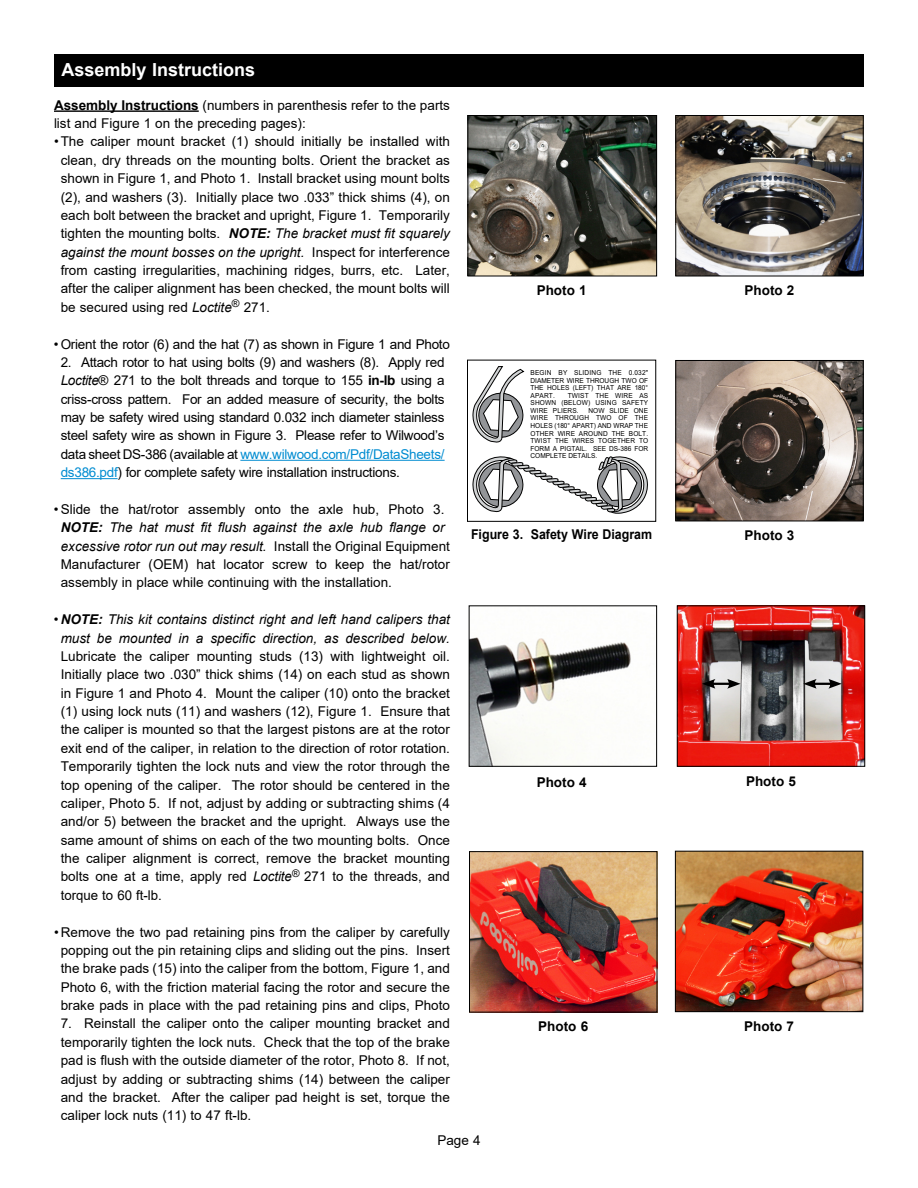
<style>
.page{position:relative;width:918px;height:1188px;background:#fff}
.page>*{position:absolute;margin:0;border:0;box-sizing:border-box;transform-origin:0 0}
.t1{font:700 18px "Arial";color:#fff}
.t2{font:13.5px/18.3px "Arial";color:#000;text-align:justify}
.t3{font:italic 13.5px/18.3px "Arial";color:#000;text-align:center}
.t4{font:13.5px "Arial";letter-spacing:-.02em;color:#000}
.t5{font:700 13.5px "Arial";color:#000}
.t6{font:700 13.5px "Arial";color:#000;scale:.92 1}
.t7{font:6.9px/7.5px "Arial";color:#000;text-align:justify;scale:.95 1}
.s1{font-weight:700}
.s2{font-weight:700;font-style:italic}
.s3{font-style:italic}
.s4{color:#008cd1}
.s5{font-style:normal}
</style>
<div class="page">
<hr style="left:54px;top:110px;width:145px;height:2px;background:#000">
<hr style="left:240px;top:460px;width:205px;height:1px;background:#008cd1">
<hr style="left:61px;top:478px;width:57px;height:1px;background:#008cd1">
<div style="left:54px;top:54px;width:810px;height:32px;background:#000"></div>
<svg style="left:473px;top:366px;width:52px;height:77px"></svg>
<svg style="left:473px;top:456px;width:175px;height:58px"></svg>
<div style="left:467px;top:360px;width:189px;height:162px;border:1px solid #000"></div>
<img style="left:677px;top:362px;width:185px;height:157px">
<div style="left:675px;top:360px;width:189px;height:161px;border:1px solid #000"></div>
<img style="left:470px;top:117px;width:185px;height:157px">
<div style="left:468px;top:115px;width:189px;height:161px;border:1px solid #000"></div>
<img style="left:677px;top:117px;width:185px;height:157px">
<div style="left:675px;top:115px;width:189px;height:161px;border:1px solid #000"></div>
<img style="left:471px;top:637px;width:160px;height:128px">
<div style="left:469px;top:605px;width:188px;height:162px;border:1px solid #000"></div>
<img style="left:677px;top:853px;width:184px;height:157px">
<div style="left:675px;top:851px;width:188px;height:161px;border:1px solid #000"></div>
<img style="left:679px;top:607px;width:184px;height:158px">
<div style="left:677px;top:605px;width:188px;height:162px;border:1px solid #000"></div>
<hr style="left:711px;top:683px;width:20px;height:2px;background:#000">
<svg style="left:702px;top:679px;width:13px;height:10px"></svg>
<svg style="left:727px;top:679px;width:14px;height:10px"></svg>
<hr style="left:813px;top:683px;width:20px;height:2px;background:#000">
<svg style="left:803px;top:679px;width:14px;height:10px"></svg>
<svg style="left:828px;top:679px;width:14px;height:10px"></svg>
<img style="left:471px;top:853px;width:184px;height:158px">
<div style="left:469px;top:851px;width:188px;height:162px;border:1px solid #000"></div>
<h1 class="t1" style="left:62px;top:57px;width:195px">Assembly Instructions</h1>
<p class="t2" style="left:54px;top:96px;width:398px"><span class="s1">Assembly Instructions</span> (numbers in parenthesis refer to the parts list and Figure 1 on the preceding pages):</p>
<p class="t2" style="left:61px;top:132px;width:391px;text-indent:-7px">•The caliper mount bracket (1) should initially be installed with clean, dry threads on the mounting bolts. Orient the bracket as shown in Figure 1, and Photo 1. Install bracket using mount bolts (2), and washers (3). Initially place two .033” thick shims (4), on each bolt between the bracket and upright, Figure 1. Temporarily tighten the mounting bolts. <span class="s2">NOTE:</span> <span class="s3">The bracket must fit squarely against the mount bosses on the upright.</span> Inspect for interference from casting irregularities, machining ridges, burrs, etc. Later, after the caliper alignment has been checked, the mount bolts will be secured using red <span class="s3">Loctite</span><sup>®</sup> 271.</p>
<p class="t4" style="left:54px;top:335px;width:397px">• Orient the rotor (6) and the hat (7) as shown in Figure 1 and Photo</p>
<p class="t2" style="left:61px;top:353px;width:385px">2. Attach rotor to hat using bolts (9) and washers (8). Apply red <span class="s3">Loctite</span>® 271 to the bolt threads and torque to 155 <span class="s1">in-lb</span> using a criss-cross pattern. For an added measure of security, the bolts may be safety wired using standard 0.032 inch diameter stainless steel safety wire as shown in Figure 3. Please refer to Wilwood’s data sheet DS-386 (available at <span class="s4">www.wilwood.com/Pdf/DataSheets/ ds386.pdf</span>) for complete safety wire installation instructions.</p>
<p class="t2" style="left:61px;top:500px;width:391px;text-align:left;text-indent:-7px">•Slide the hat/rotor assembly onto the axle hub, Photo 3.<br><span class="s2">NOTE:</span> <span class="s3">The hat must fit flush against the axle hub flange or excessive rotor run out may result.</span> Install the Original Equipment Manufacturer (OEM) hat locator screw to keep the hat/rotor assembly in place while continuing with the installation.</p>
<p class="t3" style="left:54px;top:611px;width:397px"><span class="s5">•</span> <span class="s1">NOTE:</span> This kit contains distinct right and left hand calipers that must be mounted in a specific direction, as described below.</p>
<p class="t2" style="left:61px;top:647px;width:391px">Lubricate the caliper mounting studs (13) with lightweight oil.<br>Initially place two .030” thick shims (14) on each stud as shown in Figure 1 and Photo 4. Mount the caliper (10) onto the bracket (1) using lock nuts (11) and washers (12), Figure 1. Ensure that the caliper is mounted so that the largest pistons are at the rotor exit end of the caliper, in relation to the direction of rotor rotation.<br>Temporarily tighten the lock nuts and view the rotor through the top opening of the caliper. The rotor should be centered in the caliper, Photo 5. If not, adjust by adding or subtracting shims (4 and/or 5) between the bracket and the upright. Always use the same amount of shims on each of the two mounting bolts. Once the caliper alignment is correct, remove the bracket mounting bolts one at a time, apply red <span class="s3">Loctite</span><sup>®</sup> 271 to the threads, and torque to 60 ft-lb.</p>
<p class="t2" style="left:54px;top:923px;width:398px;text-align:center">• Remove the two pad retaining pins from the caliper by carefully popping out the pin retaining clips and sliding out the pins. Insert the brake pads (15) into the caliper from the bottom, Figure 1, and Photo 6, with the friction material facing the rotor and secure the brake pads in place with the pad retaining pins and clips, Photo</p>
<p class="t2" style="left:61px;top:1014px;width:391px">7. Reinstall the caliper onto the caliper mounting bracket and temporarily tighten the lock nuts. Check that the top of the brake pad is flush with the outside diameter of the rotor, Photo 8. If not, adjust by adding or subtracting shims (14) between the caliper and the bracket. After the caliper pad height is set, torque the caliper lock nuts (11) to 47 ft-lb.</p>
<p class="t5" style="left:537px;top:281px;width:51px">Photo 1</p>
<p class="t7" style="left:531px;top:370px;width:125px">BEGIN BY SLIDING THE 0.032" DIAMETER WIRE THROUGH TWO OF THE HOLES (LEFT) THAT ARE 180° APART.</p>
<p class="t7" style="left:531px;top:392px;width:125px;text-indent:37px">TWIST THE WIRE AS SHOWN (BELOW) USING SAFETY WIRE PLIERS.</p>
<p class="t7" style="left:531px;top:408px;width:125px;text-indent:58px">NOW SLIDE ONE WIRE THROUGH TWO OF THE HOLES (180° APART) AND WRAP THE OTHER WIRE AROUND THE BOLT.<br>TWIST THE WIRES TOGETHER TO FORM A PIGTAIL. SEE DS-386 FOR COMPLETE DETAILS.</p>
<p class="t6" style="left:471px;top:524px;width:198px">Figure 3. Safety Wire Diagram</p>
<p class="t5" style="left:537px;top:772px;width:51px">Photo 4</p>
<p class="t5" style="left:538px;top:1017px;width:51px">Photo 6</p>
<p class="t2" style="left:437px;top:1131px;width:45px">Page 4</p>
<p class="t5" style="left:745px;top:281px;width:51px">Photo 2</p>
<p class="t5" style="left:745px;top:526px;width:51px">Photo 3</p>
<p class="t5" style="left:746px;top:771px;width:51px">Photo 5</p>
<p class="t5" style="left:744px;top:1017px;width:51px">Photo 7</p>
</div>
